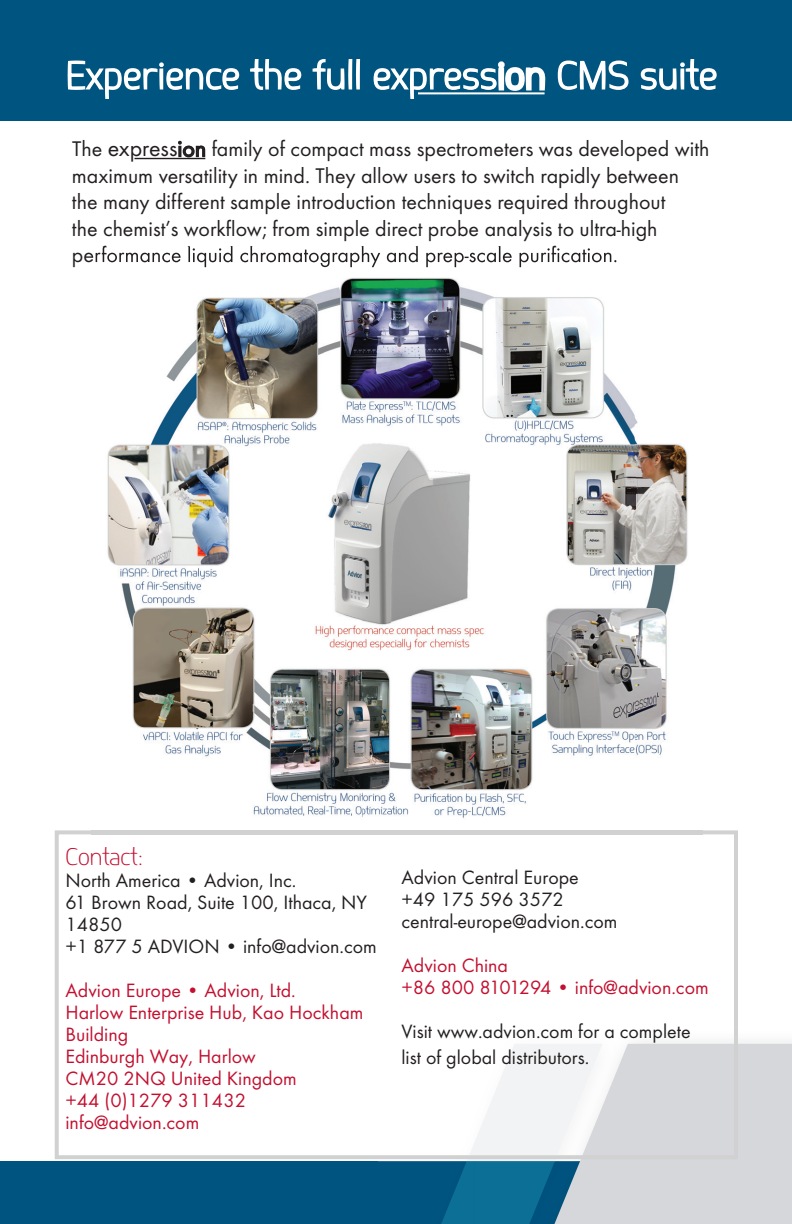
<style>
.page{position:relative;width:792px;height:1224px;background:#fff}
.page>*{position:absolute;margin:0;border:0;box-sizing:border-box;transform-origin:0 0}
.t1{font:300 24px "Springsteel";color:#c3102f}
.t2{font:22px/26.4px "Futura TOT";color:#231f20}
.t3{font:20px/22px "Futura TOT";color:#231f20}
.t4{font:20px/22px "Futura TOT";color:#c3102f}
.s1{font-size:24px}
</style>
<div class="page">
<div style="left:0;top:1161px;width:792px;height:63px;background:#005480"></div>
<img style="left:378px;top:1161px;width:63px;height:1px">
<svg style="left:441px;top:1159px;width:33px;height:65px"></svg>
<img style="left:474px;top:1161px;width:80px;height:63px">
<div style="left:554px;top:1044px;width:238px;height:180px;background:#d6d7da"></div>
<div style="left:0;top:0;width:792px;height:120px;background:#005480"></div>
<svg style="left:67px;top:60px;width:173px;height:39px"></svg>
<svg style="left:250px;top:60px;width:52px;height:30px"></svg>
<svg style="left:312px;top:59px;width:49px;height:31px"></svg>
<svg style="left:373px;top:61px;width:173px;height:38px"></svg>
<svg style="left:557px;top:60px;width:72px;height:30px"></svg>
<svg style="left:640px;top:60px;width:77px;height:30px"></svg>
<hr style="left:418px;top:92px;width:127px;height:2px;background:#fff">
<svg style="left:55px;top:830px;width:683px;height:329px"></svg>
<svg style="left:178px;top:141px;width:28px;height:17px"></svg>
<hr style="left:134px;top:158px;width:71px;height:1px;background:#231f20">
<img style="left:91px;top:267px;width:272px;height:592px">
<img style="left:363px;top:260px;width:340px;height:599px">
<hr style="left:91px;top:830px;width:612px;height:4px;background:#d0d1d0">
<img style="left:91px;top:248px;width:525px;height:19px">
<p class="t2" style="left:72px;top:136px;width:639px">The <span class="s1">expression</span> family of compact mass spectrometers was developed with maximum versatility in mind. They allow users to switch rapidly between the many different sample introduction techniques required throughout<br>the chemist’s workflow; from simple direct probe analysis to ultra-high</p>
<p class="t1" style="left:66px;top:843px;width:79px">Contact:</p>
<p class="t3" style="left:66px;top:870px;width:313px">North America • Advion, Inc.<br>61 Brown Road, Suite 100, Ithaca, NY<br>14850<br>+1 877 5 ADVION • info@advion.com</p>
<p class="t4" style="left:66px;top:980px;width:299px">Advion Europe • Advion, Ltd.<br>Harlow Enterprise Hub, Kao Hockham<br>Building<br>Edinburgh Way, Harlow<br>CM20 2NQ United Kingdom<br>+44 (0)1279 311432 info@advion.com</p>
<p class="t3" style="left:402px;top:866px;width:217px">Advion Central Europe +49 175 596 3572 central-europe@advion.com</p>
<p class="t4" style="left:402px;top:954px;width:309px">Advion China<br>+86 800 8101294 • info@advion.com</p>
<p class="t3" style="left:402px;top:1018px;width:291px;line-height:26.4px">Visit www.advion.com for a complete list of global distributors.</p>
</div>
